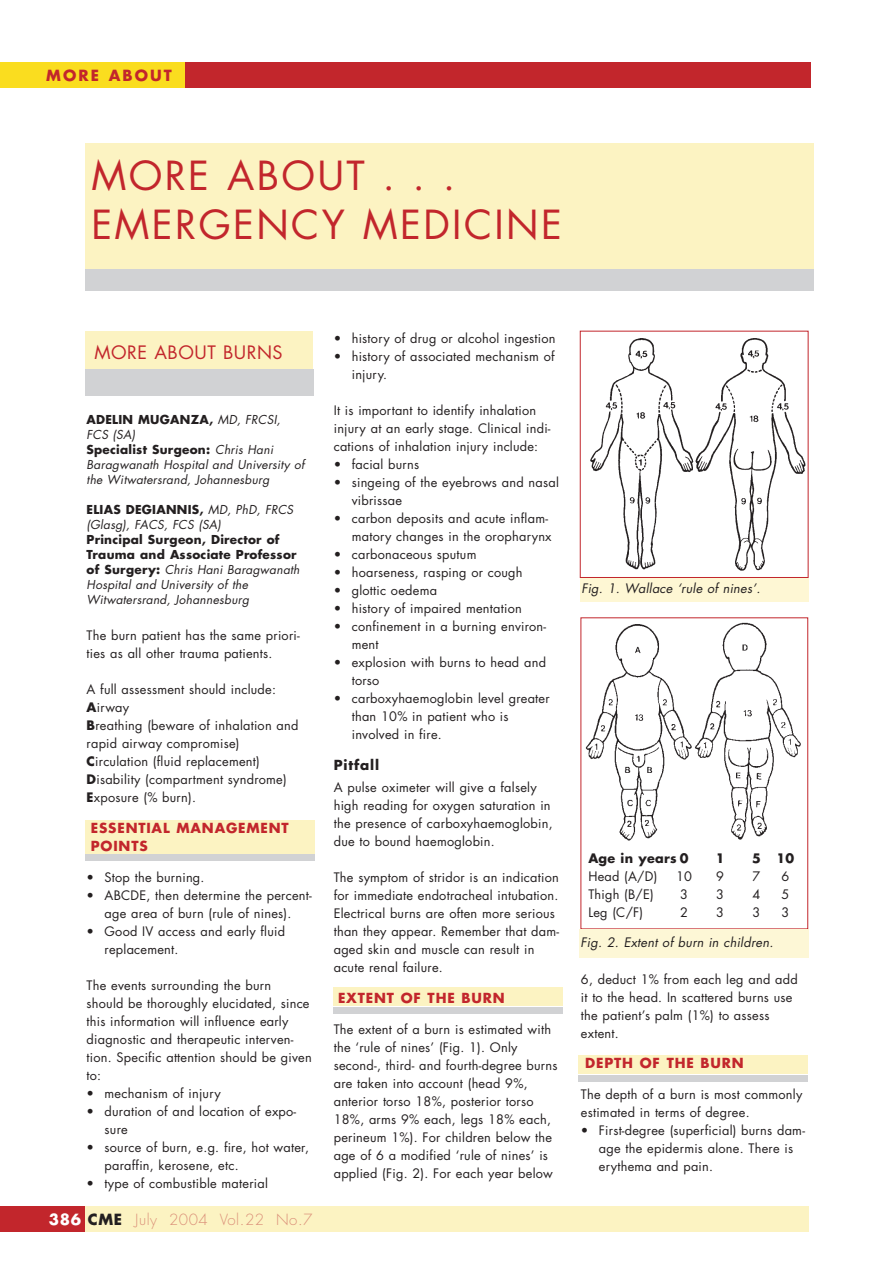
<style>
.page{position:relative;width:893px;height:1262px;background:#fff}
.page>*{position:absolute;margin:0;border:0;box-sizing:border-box;transform-origin:0 0}
.t1{font:39px/49.5px "Futura";letter-spacing:.06em;color:#c2262c}
.t2{font:18px "Futura";letter-spacing:.03em;color:#c2262c}
.t3{font:300 15px "Futura";letter-spacing:.035em;color:#db9079}
.t4{font:700 15px "Futura";letter-spacing:.135em;color:#c2262c}
.t5{font:700 13.5px/18px "Futura";letter-spacing:.06em;color:#c2262c}
.t6{font:700 13.5px "Futura";letter-spacing:.06em;color:#231f20}
.t7{font:12.75px/18px "Futura";letter-spacing:.02em;color:#231f20}
.t8{font:italic 12.75px "Futura";letter-spacing:.02em;color:#231f20}
.t9{font:700 12.75px "Futura";letter-spacing:.02em;color:#231f20}
.t10{font:italic 12px/15px "Futura";letter-spacing:.02em;color:#231f20}
.s1{font-weight:700;font-style:normal}
.s2{font-weight:700}
.s3{font-weight:700;color:#fff}
.s4{font-weight:700;color:#231f20}
</style>
<div class="page">
<div style="left:578px;top:1055px;width:230px;height:18px;background:#fcf3c2"></div>
<div style="left:578px;top:1074px;width:230px;height:7px;background:#d1d2d4"></div>
<div style="left:85px;top:820px;width:230px;height:33px;background:#fcf3c2"></div>
<div style="left:85px;top:854px;width:230px;height:6px;background:#d1d2d4"></div>
<div style="left:333px;top:987px;width:230px;height:19px;background:#fcf3c2"></div>
<div style="left:333px;top:1007px;width:230px;height:6px;background:#d1d2d4"></div>
<div style="left:580px;top:577px;width:228px;height:24px;background:#fef7d4"></div>
<img style="left:585px;top:622px;width:216px;height:219px">
<div style="left:579px;top:929px;width:229px;height:29px;background:#fdf7d6"></div>
<div style="left:0;top:1206px;width:808px;height:26px;background:#fcf3c2"></div>
<div style="left:0;top:1206px;width:85px;height:26px;background:#c2262c"></div>
<div style="left:0;top:62px;width:810px;height:26px;background:#c2262c"></div>
<div style="left:0;top:62px;width:184px;height:26px;background:#fadd1f"></div>
<div style="left:85px;top:143px;width:728px;height:141px;background:#fcf3c2"></div>
<div style="left:85px;top:269px;width:728px;height:22px;background:#d1d2d4"></div>
<div style="left:85px;top:369px;width:228px;height:27px;background:#d1d2d4"></div>
<div style="left:85px;top:331px;width:228px;height:38px;background:#fcf3c2"></div>
<img style="left:590px;top:338px;width:216px;height:233px">
<p class="t4" style="left:46px;top:68px;width:127px">MORE ABOUT</p>
<h1 class="t1" style="left:91px;top:154px;width:472px">MORE ABOUT . . .<br>EMERGENCY MEDICINE</h1>
<h2 class="t2" style="left:94px;top:344px;width:189px">MORE ABOUT BURNS</h2>
<p class="t10" style="left:87px;top:413px;width:219px"><span class="s1">ADELIN MUGANZA,</span> MD, FRCSI,<br>FCS (SA)<br><span class="s1">Specialist Surgeon:</span> Chris Hani<br>Baragwanath Hospital and University of the Witwatersrand, Johannesburg</p>
<p class="t10" style="left:87px;top:503px;width:208px"><span class="s1">ELIAS DEGIANNIS,</span> MD, PhD, FRCS (Glasg), FACS, FCS (SA)</p>
<p class="t10" style="left:87px;top:533px;width:214px"><span class="s1">Principal Surgeon, Director of<br>Trauma and Associate Professor of Surgery:</span> Chris Hani Baragwanath<br>Hospital and University of the<br>Witwatersrand, Johannesburg</p>
<p class="t7" style="left:87px;top:627px;width:215px">The burn patient has the same priori&shy;ties as all other trauma patients.</p>
<p class="t7" style="left:87px;top:681px;width:213px">A full assessment should include:<br><span class="s2">A</span>irway<br><span class="s2">B</span>reathing (beware of inhalation and rapid airway compromise)<br><span class="s2">C</span>irculation (fluid replacement)<br><span class="s2">D</span>isability (compartment syndrome)<br><span class="s2">E</span>xposure (% burn).</p>
<p class="t5" style="left:91px;top:820px;width:199px">ESSENTIAL MANAGEMENT<br>POINTS</p>
<p class="t7" style="left:87px;top:869px;width:119px">• Stop the burning.</p>
<p class="t7" style="left:87px;top:887px;width:227px;text-align:center">• ABCDE, then determine the percent&shy;age area of burn (rule of nines).</p>
<p class="t7" style="left:105px;top:923px;width:182px;text-indent:-18px">• Good IV access and early fluid replacement.</p>
<p class="t7" style="left:87px;top:977px;width:227px">The events surrounding the burn<br>should be thoroughly elucidated, since this information will influence early diagnostic and therapeutic interven&shy;tion. Specific attention should be given to:</p>
<p class="t7" style="left:87px;top:1085px;width:136px">• mechanism of injury</p>
<p class="t7" style="left:105px;top:1103px;width:193px;text-indent:-18px">• duration of and location of expo&shy;sure</p>
<p class="t7" style="left:105px;top:1139px;width:206px;text-indent:-18px">• source of burn, e.g. fire, hot water, paraffin, kerosene, etc.</p>
<p class="t7" style="left:87px;top:1175px;width:183px">• type of combustible material</p>
<p class="t3" style="left:49px;top:1212px;width:265px"><span class="s3">386</span> <span class="s4">CME</span> July 2004 Vol.22 No.7</p>
<p class="t7" style="left:334px;top:330px;width:223px">• history of drug or alcohol ingestion</p>
<p class="t7" style="left:352px;top:348px;width:204px;text-indent:-18px">• history of associated mechanism of injury.</p>
<p class="t7" style="left:334px;top:402px;width:218px">It is important to identify inhalation injury at an early stage. Clinical indi&shy;cations of inhalation injury include:</p>
<p class="t7" style="left:334px;top:456px;width:87px">• facial burns</p>
<p class="t7" style="left:352px;top:474px;width:209px;text-indent:-18px">• singeing of the eyebrows and nasal vibrissae</p>
<p class="t7" style="left:334px;top:510px;width:219px;text-align:right">• carbon deposits and acute inflam&shy;matory changes in the oropharynx</p>
<p class="t7" style="left:334px;top:546px;width:144px">• carbonaceous sputum</p>
<p class="t7" style="left:334px;top:564px;width:190px">• hoarseness, rasping or cough</p>
<p class="t7" style="left:334px;top:582px;width:105px">• glottic oedema</p>
<p class="t7" style="left:334px;top:600px;width:189px">• history of impaired mentation</p>
<p class="t7" style="left:352px;top:618px;width:196px;text-indent:-18px">• confinement in a burning environ&shy;ment</p>
<p class="t7" style="left:352px;top:654px;width:196px;text-indent:-18px">• explosion with burns to head and torso</p>
<p class="t7" style="left:352px;top:690px;width:199px;text-indent:-18px">• carboxyhaemoglobin level greater than 10% in patient who is involved in fire.</p>
<p class="t6" style="left:334px;top:758px;width:47px">Pitfall</p>
<p class="t7" style="left:334px;top:779px;width:220px">A pulse oximeter will give a falsely high reading for oxygen saturation in the presence of carboxyhaemoglobin, due to bound haemoglobin.</p>
<p class="t7" style="left:334px;top:869px;width:227px">The symptom of stridor is an indication for immediate endotracheal intubation.<br>Electrical burns are often more serious than they appear. Remember that dam&shy;aged skin and muscle can result in acute renal failure.</p>
<p class="t5" style="left:338px;top:990px;width:168px">EXTENT OF THE BURN</p>
<p class="t7" style="left:334px;top:1021px;width:225px">The extent of a burn is estimated with the ‘rule of nines’ (Fig. 1). Only second-, third- and fourth-degree burns are taken into account (head 9%, anterior torso 18%, posterior torso 18%, arms 9% each, legs 18% each, perineum 1%). For children below the age of 6 a modified ‘rule of nines’ is applied (Fig. 2). For each year below</p>
<p class="t8" style="left:581px;top:582px;width:180px">Fig. 1. Wallace ‘rule of nines’.</p>
<p class="t9" style="left:588px;top:852px;width:102px">Age in years 0</p>
<p class="t9" style="left:715px;top:852px;width:10px">1</p>
<p class="t9" style="left:752px;top:852px;width:44px">5 10</p>
<p class="t7" style="left:588px;top:868px;width:71px">Head (A/D)</p>
<p class="t7" style="left:676px;top:868px;width:17px">10</p>
<p class="t7" style="left:716px;top:868px;width:9px">9</p>
<p class="t7" style="left:752px;top:868px;width:9px">7</p>
<p class="t7" style="left:781px;top:868px;width:9px">6</p>
<p class="t7" style="left:588px;top:886px;width:67px">Thigh (B/E)</p>
<p class="t7" style="left:680px;top:886px;width:9px">3</p>
<p class="t7" style="left:716px;top:886px;width:9px">3</p>
<p class="t7" style="left:752px;top:886px;width:9px">4</p>
<p class="t7" style="left:781px;top:886px;width:9px">5</p>
<p class="t7" style="left:588px;top:904px;width:56px">Leg (C/F)</p>
<p class="t7" style="left:680px;top:904px;width:9px">2</p>
<p class="t7" style="left:716px;top:904px;width:9px">3</p>
<p class="t7" style="left:752px;top:904px;width:9px">3</p>
<p class="t7" style="left:781px;top:904px;width:9px">3</p>
<p class="t8" style="left:580px;top:936px;width:194px">Fig. 2. Extent of burn in children.</p>
<p class="t7" style="left:581px;top:971px;width:218px">6, deduct 1% from each leg and add it to the head. In scattered burns use the patient’s palm (1%) to assess extent.</p>
<p class="t5" style="left:585px;top:1055px;width:160px">DEPTH OF THE BURN</p>
<p class="t7" style="left:581px;top:1086px;width:223px">The depth of a burn is most commonly estimated in terms of degree.</p>
<p class="t7" style="left:599px;top:1122px;width:207px;text-indent:-18px">• First-degree (superficial) burns dam&shy;age the epidermis alone. There is erythema and pain.</p>
</div>
